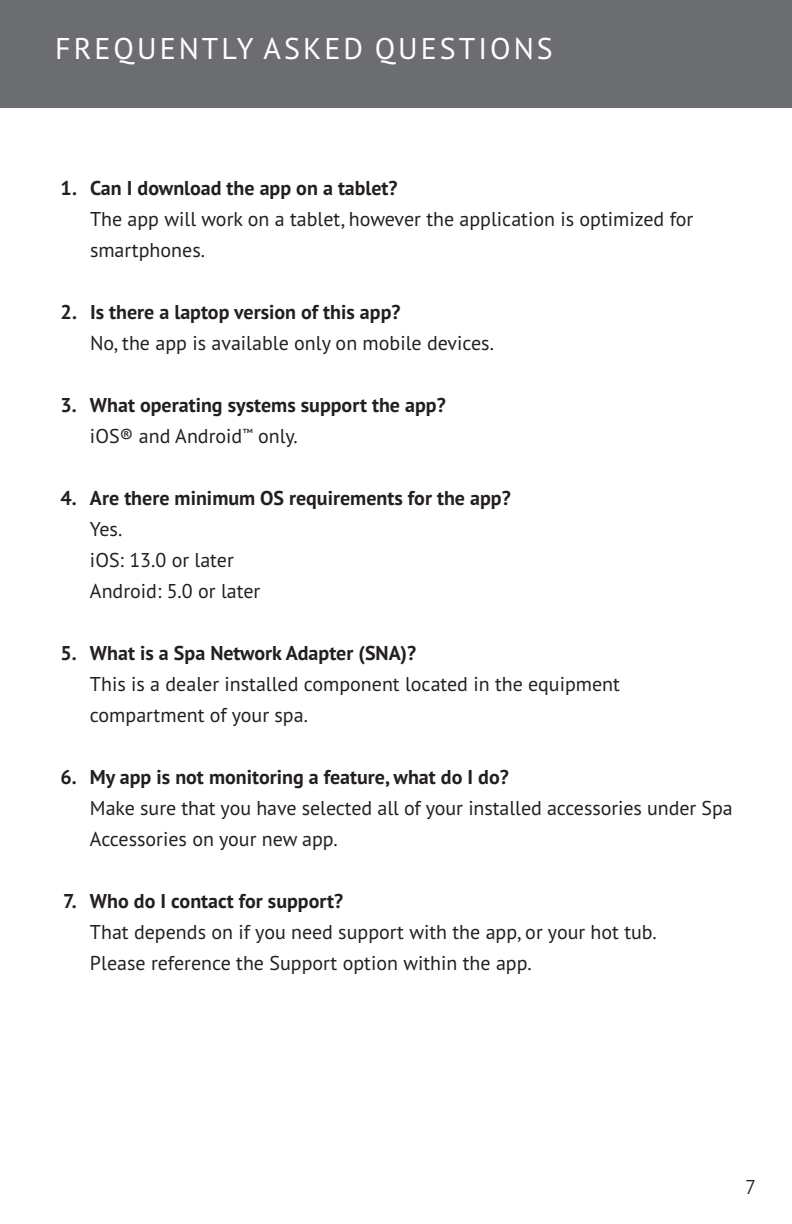
<style>
.page{position:relative;width:792px;height:1224px;background:#fff}
.page>*{position:absolute;margin:0;border:0;box-sizing:border-box;transform-origin:0 0}
.t1{font:30px "PT Sans Pro";letter-spacing:.1em;color:#fff}
.t2{font:20px/31px "PT Sans Pro";color:#231f20}
.t3{font:700 20px/31px "PT Sans Pro";color:#231f20}
.t4{font:300 20px "PT Sans Pro";color:#231f20}
.s1{font-weight:400}
</style>
<div class="page">
<div style="left:0;top:0;width:792px;height:108px;background:#6c6d70"></div>
<h1 class="t1" style="left:55px;top:29px;width:499px">FREQUENTLY ASKED QUESTIONS</h1>
<p class="t3" style="left:61px;top:173px;width:339px">1. Can I download the app on a tablet?</p>
<p class="t2" style="left:90px;top:203px;width:605px">The app will work on a tablet, however the application is optimized for smartphones.</p>
<p class="t3" style="left:61px;top:297px;width:341px">2. Is there a laptop version of this app?</p>
<p class="t2" style="left:90px;top:327px;width:405px">No, the app is available only on mobile devices.</p>
<p class="t3" style="left:90px;top:390px;width:357px;text-indent:-29px">3. What operating systems support the app? <span class="s1">iOS® and Android</span><sup>™</sup> <span class="s1">only.</span></p>
<p class="t3" style="left:61px;top:483px;width:452px">4. Are there minimum OS requirements for the app?</p>
<p class="t2" style="left:90px;top:513px;width:172px">Yes.<br>iOS: 13.0 or later<br>Android: 5.0 or later</p>
<p class="t3" style="left:61px;top:638px;width:357px">5. What is a Spa Network Adapter (SNA)?</p>
<p class="t2" style="left:90px;top:668px;width:532px">This is a dealer installed component located in the equipment compartment of your spa.</p>
<p class="t3" style="left:61px;top:762px;width:450px">6. My app is not monitoring a feature, what do I do?</p>
<p class="t2" style="left:90px;top:792px;width:644px">Make sure that you have selected all of your installed accessories under Spa<br>Accessories on your new app.</p>
<p class="t3" style="left:63px;top:886px;width:282px">7. Who do I contact for support?</p>
<p class="t2" style="left:90px;top:916px;width:568px">That depends on if you need support with the app, or your hot tub.<br>Please reference the Support option within the app.</p>
<p class="t4" style="left:745px;top:1174px;width:12px">7</p>
</div>
